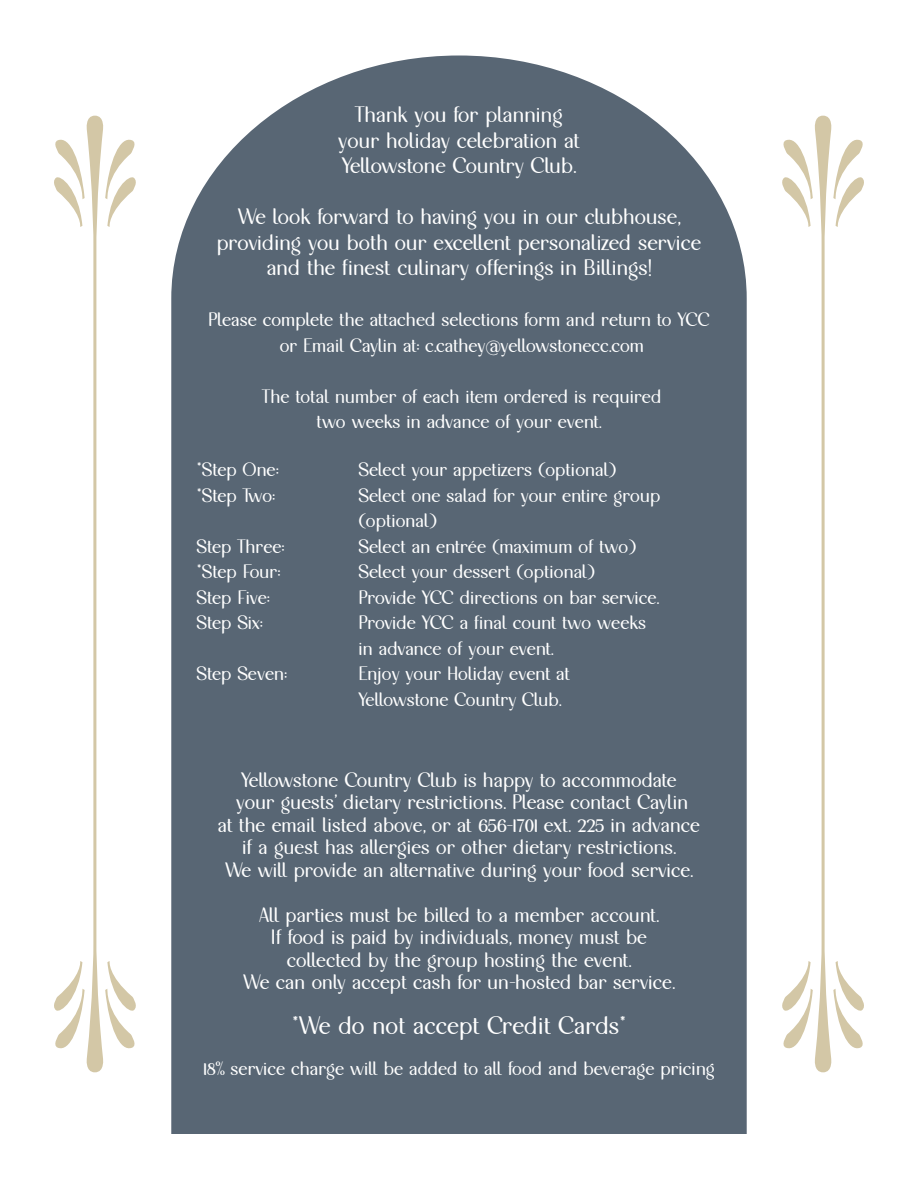
<style>
.page{position:relative;width:918px;height:1188px;background:#fff}
.page>*{position:absolute;margin:0;border:0;box-sizing:border-box;transform-origin:0 0}
.t1{font:25.5px "Galgony";color:#fff}
.t2{font:22.5px "Galgony";color:#fff}
.t3{font:21px "Galgony";color:#fff}
.t4{font:19.5px "Galgony";color:#fff}
</style>
<div class="page">
<div style="left:171px;top:56px;width:576px;height:1078px;background:#586674"></div>
<svg style="left:54px;top:116px;width:82px;height:956px"></svg>
<svg style="left:782px;top:116px;width:82px;height:956px"></svg>
<p class="t2" style="left:355px;top:101px;width:209px">Thank you for planning</p>
<p class="t2" style="left:338px;top:126px;width:243px">your holiday celebration at</p>
<p class="t2" style="left:342px;top:152px;width:236px">Yellowstone Country Club.</p>
<p class="t2" style="left:238px;top:203px;width:444px">We look forward to having you in our clubhouse,</p>
<p class="t2" style="left:217px;top:228px;width:486px">providing you both our excellent personalized service</p>
<p class="t2" style="left:267px;top:254px;width:386px">and the finest culinary offerings in Billings!</p>
<p class="t4" style="left:208px;top:307px;width:503px">Please complete the attached selections form and return to YCC</p>
<p class="t4" style="left:280px;top:333px;width:366px">or Email Caylin at: c.cathey@yellowstonecc.com</p>
<p class="t4" style="left:262px;top:384px;width:401px">The total number of each item ordered is required</p>
<p class="t4" style="left:317px;top:409px;width:286px">two weeks in advance of your event.</p>
<p class="t4" style="left:197px;top:457px;width:83px">*Step One:</p>
<p class="t4" style="left:359px;top:457px;width:259px">Select your appetizers (optional)</p>
<p class="t4" style="left:197px;top:483px;width:80px">*Step Two:</p>
<p class="t4" style="left:359px;top:483px;width:303px">Select one salad for your entire group</p>
<p class="t4" style="left:359px;top:508px;width:79px">(optional)</p>
<p class="t4" style="left:197px;top:534px;width:89px">Step Three:</p>
<p class="t4" style="left:359px;top:534px;width:279px">Select an entrée (maximum of two)</p>
<p class="t4" style="left:197px;top:559px;width:85px">*Step Four:</p>
<p class="t4" style="left:359px;top:559px;width:237px">Select your dessert (optional)</p>
<p class="t4" style="left:197px;top:585px;width:74px">Step Five:</p>
<p class="t4" style="left:359px;top:585px;width:302px">Provide YCC directions on bar service.</p>
<p class="t4" style="left:197px;top:610px;width:67px">Step Six:</p>
<p class="t4" style="left:359px;top:610px;width:289px">Provide YCC a final count two weeks</p>
<p class="t4" style="left:359px;top:636px;width:196px">in advance of your event.</p>
<p class="t4" style="left:197px;top:661px;width:92px">Step Seven:</p>
<p class="t4" style="left:359px;top:661px;width:213px">Enjoy your Holiday event at</p>
<p class="t4" style="left:359px;top:687px;width:204px">Yellowstone Country Club.</p>
<p class="t3" style="left:241px;top:767px;width:437px">Yellowstone Country Club is happy to accommodate</p>
<p class="t3" style="left:236px;top:789px;width:453px">your guests’ dietary restrictions. Please contact Caylin</p>
<p class="t3" style="left:218px;top:812px;width:484px">at the email listed above, or at 656-1701 ext. 225 in advance</p>
<p class="t3" style="left:242px;top:834px;width:435px">if a guest has allergies or other dietary restrictions.</p>
<p class="t3" style="left:225px;top:857px;width:469px">We will provide an alternative during your food service.</p>
<p class="t3" style="left:259px;top:902px;width:401px">All parties must be billed to a member account.</p>
<p class="t3" style="left:271px;top:924px;width:378px">If food is paid by individuals, money must be</p>
<p class="t3" style="left:287px;top:947px;width:346px">collected by the group hosting the event.</p>
<p class="t3" style="left:243px;top:969px;width:433px">We can only accept cash for un-hosted bar service.</p>
<p class="t1" style="left:292px;top:1010px;width:336px">*We do not accept Credit Cards*</p>
<p class="t4" style="left:203px;top:1056px;width:513px">18% service charge will be added to all food and beverage pricing</p>
</div>
